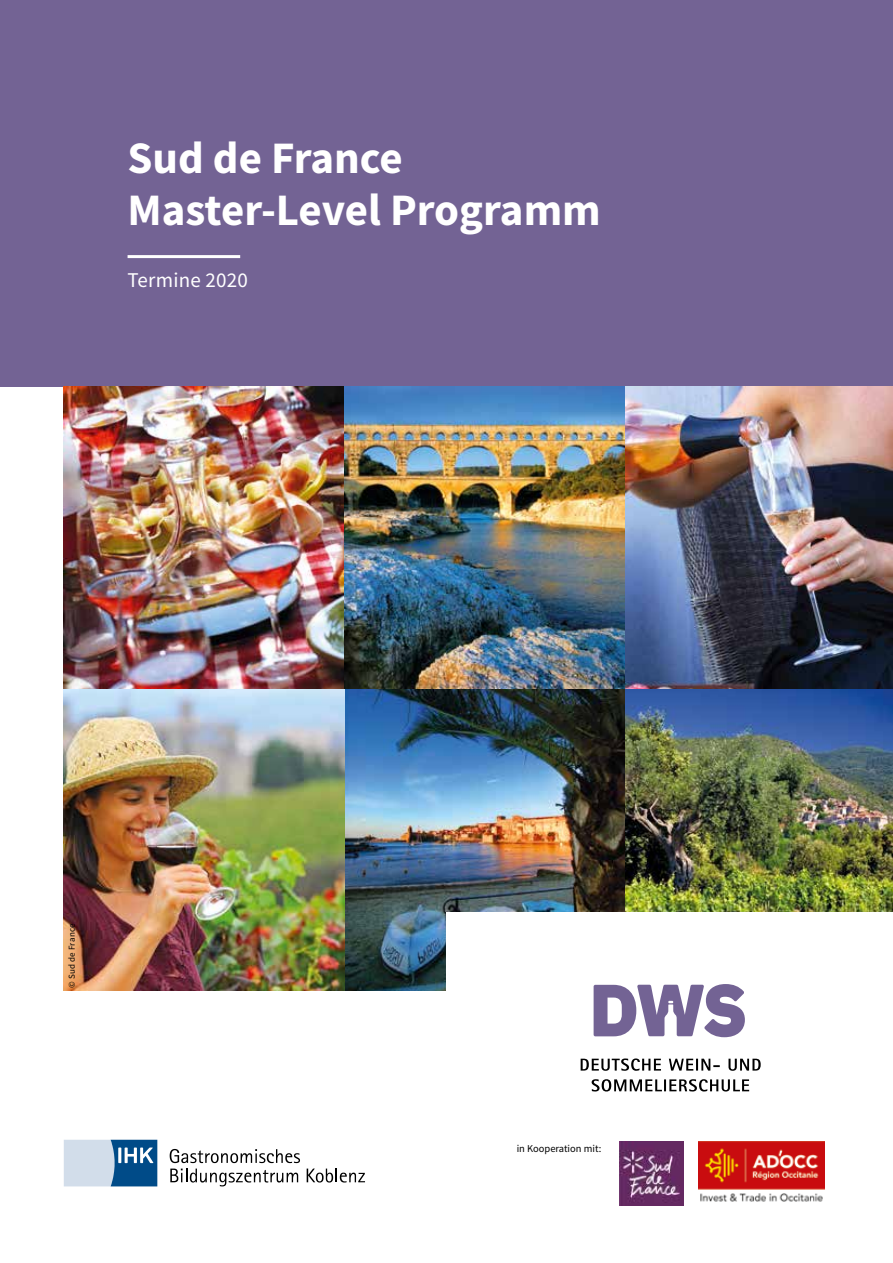
<style>
.page{position:relative;width:893px;height:1263px;background:#fff}
.page>*{position:absolute;margin:0;border:0;box-sizing:border-box;transform-origin:0 0}
.t1{font:700 45px/52.5px "Source Sans Pro";color:#fff}
.t2{font:21px "Source Sans Pro";letter-spacing:.01em;color:#fff}
.t3{font:10.5px "Source Sans Pro";color:#000}
.t4{font:9px "Source Sans Pro";letter-spacing:.03em;color:#000}
</style>
<div class="page">
<img style="left:64px;top:689px;width:561px;height:302px">
<img style="left:625px;top:689px;width:268px;height:223px">
<div style="left:0;top:0;width:893px;height:387px;background:#736394"></div>
<hr style="left:128px;top:255px;width:112px;height:3px;background:#fff">
<div style="left:446px;top:913px;width:447px;height:350px;background:#fff"></div>
<svg style="left:64px;top:1140px;width:93px;height:46px;background:#7fa3c3"></svg>
<svg style="left:170px;top:1149px;width:130px;height:37px"></svg>
<svg style="left:307px;top:1168px;width:58px;height:14px"></svg>
<svg style="left:592px;top:1079px;width:157px;height:12px"></svg>
<svg style="left:581px;top:1058px;width:180px;height:13px"></svg>
<svg style="left:594px;top:984px;width:151px;height:53px"></svg>
<img style="left:698px;top:1141px;width:127px;height:61px">
<img style="left:620px;top:1141px;width:64px;height:64px">
<img style="left:64px;top:387px;width:829px;height:302px">
<p class="t1" style="left:128px;top:131px;width:475px">Sud de France<br>Master-Level Programm</p>
<p class="t2" style="left:128px;top:266px;width:122px">Termine 2020</p>
<p class="t4" style="left:66px;top:988px;width:66px;rotate:-90deg">© Sud de France</p>
<p class="t3" style="left:517px;top:1142px;width:86px">in Kooperation mit:</p>
</div>
